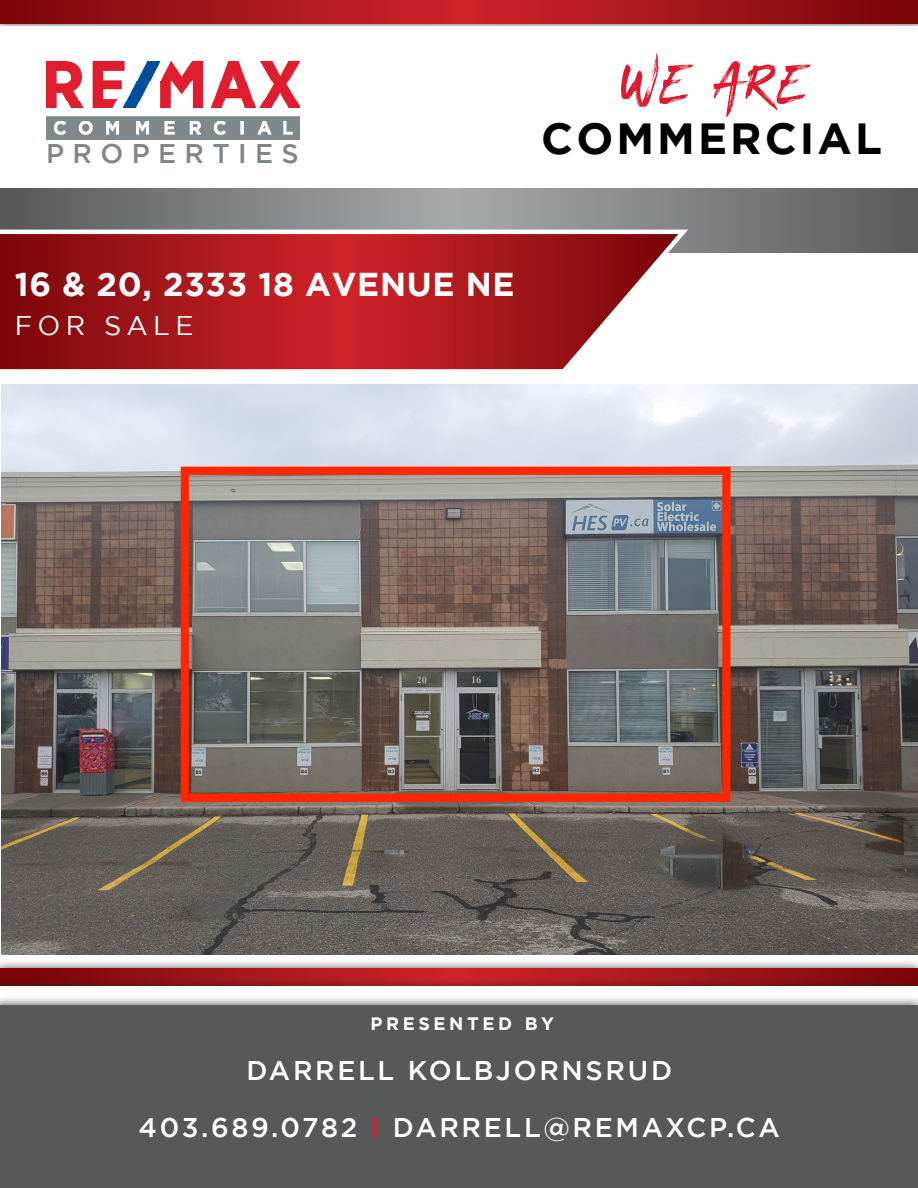
<style>
.page{position:relative;width:918px;height:1188px;background:#fff}
.page>*{position:absolute;margin:0;border:0;box-sizing:border-box;transform-origin:0 0}
.t1{font:60px "BLACKHAWK";color:#dc1c2e}
.t2{font:700 43.5px "Gotham";letter-spacing:.07em;color:#000}
.t3{font:700 33px "Gotham";letter-spacing:.02em;color:#fff}
.t4{font:500 27px "Gotham";letter-spacing:.1em;color:#fff}
.t5{font:500 27px "Gotham";letter-spacing:.31em;color:#7e868c}
.t6{font:27px "Gotham";letter-spacing:.2em;color:#fff}
.t7{font:700 18px "Gotham";letter-spacing:.2em;color:#fff}
.s1{color:#dc1c2e}
</style>
<div class="page">
<svg style="left:0;top:188px;width:918px;height:65px;background:#7c7d81"></svg>
<div style="left:0;top:0;width:918px;height:34px;background:#231f20;opacity:.75"></div>
<svg style="left:0;top:0;width:918px;height:24px;background:#a41519"></svg>
<div style="left:0;top:959px;width:918px;height:229px;background:#231f20;opacity:.75"></div>
<svg style="left:0;top:968px;width:918px;height:9px;background:#a31519"></svg>
<div style="left:0;top:977px;width:918px;height:211px;background:#231f20;opacity:.75"></div>
<div style="left:1px;top:987px;width:917px;height:201px;background:#fff"></div>
<div style="left:0;top:995px;width:918px;height:193px;background:#231f20;opacity:.75"></div>
<div style="left:0;top:1005px;width:918px;height:183px;background:#57585a"></div>
<div style="left:0;top:27px;width:918px;height:152px;background:#fff"></div>
<img style="left:46px;top:62px;width:254px;height:77px">
<svg style="left:0;top:225px;width:690px;height:145px;background:#b1373b"></svg>
<img style="left:1px;top:384px;width:917px;height:570px">
<p class="t5" style="left:46px;top:139px;width:254px">PROPERTIES</p>
<p class="t1" style="left:618px;top:47px;width:189px">WE ARE</p>
<p class="t2" style="left:541px;top:113px;width:342px">COMMERCIAL</p>
<p class="t3" style="left:15px;top:265px;width:501px">16 &amp; 20, 2333 18 AVENUE NE</p>
<p class="t6" style="left:15px;top:310px;width:180px">FOR SALE</p>
<p class="t7" style="left:371px;top:1014px;width:185px">PRESENTED BY</p>
<p class="t4" style="left:246px;top:1055px;width:427px">DARRELL KOLBJORNSRUD</p>
<p class="t4" style="left:139px;top:1113px;width:643px">403.689.0782 <span class="s1">I</span> DARRELL@REMAXCP.CA</p>
</div>
